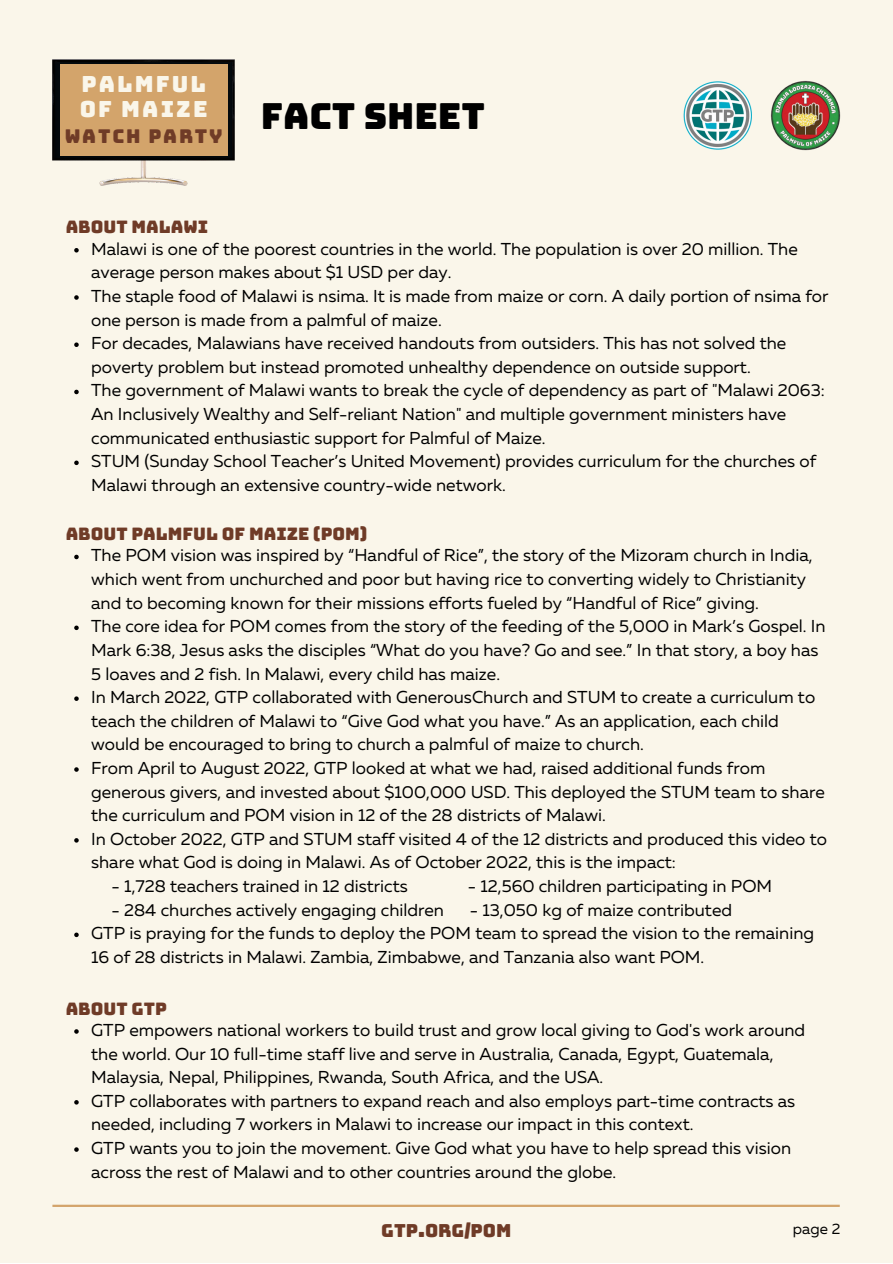
<style>
.page{position:relative;width:893px;height:1264px;background:#fff}
.page>*{position:absolute;margin:0;border:0;box-sizing:border-box;transform-origin:0 0}
.t1{font:22.2px/24.3px "Bungee";letter-spacing:.095em;color:#faf6ea}
.t2{font:19.05px "Bungee";letter-spacing:.095em;color:#6f3b27}
.t3{font:18px "Bungee";color:#6f3b27}
.t4{font:17.25px/23.5px "Muller";color:#000}
.t5{font:17.25px "Bungee";color:#6f3b27}
.t6{font:15px "Muller";color:#000}
</style>
<div class="page">
<div style="left:0;top:0;width:892px;height:1262px;background:#faf6ea"></div>
<img style="left:683px;top:81px;width:69px;height:69px">
<img style="left:770px;top:81px;width:70px;height:69px">
<img style="left:52px;top:59px;width:183px;height:126px">
<div style="left:60px;top:64px;width:167px;height:92px;background:#d3a46b"></div>
<svg style="left:74px;top:248px;width:5px;height:4px"></svg>
<svg style="left:74px;top:295px;width:5px;height:5px"></svg>
<svg style="left:74px;top:342px;width:5px;height:5px"></svg>
<svg style="left:74px;top:390px;width:5px;height:4px"></svg>
<svg style="left:74px;top:460px;width:5px;height:5px"></svg>
<svg style="left:74px;top:554px;width:5px;height:5px"></svg>
<svg style="left:74px;top:625px;width:5px;height:5px"></svg>
<svg style="left:74px;top:696px;width:5px;height:5px"></svg>
<svg style="left:74px;top:767px;width:5px;height:4px"></svg>
<svg style="left:74px;top:838px;width:5px;height:4px"></svg>
<svg style="left:74px;top:932px;width:5px;height:5px"></svg>
<svg style="left:74px;top:1029px;width:5px;height:4px"></svg>
<svg style="left:74px;top:1100px;width:5px;height:4px"></svg>
<svg style="left:74px;top:1147px;width:5px;height:4px"></svg>
<hr style="left:52px;top:1204px;width:787px;height:2px;background:#d3a46b">
<p class="t1" style="left:80px;top:72px;width:129px">PALMFUL<br>OF MAIZE</p>
<p class="t2" style="left:65px;top:126px;width:422px">WATCH PARTY <sup>FACT</sup> <sup>SHEET</sup></p>
<p class="t5" style="left:66px;top:218px;width:144px">ABOUT MALAWI</p>
<p class="t4" style="left:91px;top:238px;width:738px">Malawi is one of the poorest countries in the world. The population is over 20 million. The average person makes about $1 USD per day.<br>The staple food of Malawi is nsima. It is made from maize or corn. A daily portion of nsima for one person is made from a palmful of maize.<br>For decades, Malawians have received handouts from outsiders. This has not solved the poverty problem but instead promoted unhealthy dependence on outside support.<br>The government of Malawi wants to break the cycle of dependency as part of "Malawi 2063:<br>An Inclusively Wealthy and Self-reliant Nation" and multiple government ministers have communicated enthusiastic support for Palmful of Maize.<br>STUM (Sunday School Teacher’s United Movement) provides curriculum for the churches of Malawi through an extensive country-wide network.</p>
<p class="t5" style="left:66px;top:525px;width:303px">ABOUT PALMFUL OF MAIZE (POM)</p>
<p class="t4" style="left:91px;top:545px;width:737px">The POM vision was inspired by “Handful of Rice”, the story of the Mizoram church in India, which went from unchurched and poor but having rice to converting widely to Christianity and to becoming known for their missions efforts fueled by “Handful of Rice” giving.<br>The core idea for POM comes from the story of the feeding of the 5,000 in Mark’s Gospel. In Mark 6:38, Jesus asks the disciples “What do you have? Go and see.” In that story, a boy has 5 loaves and 2 fish. In Malawi, every child has maize.<br>In March 2022, GTP collaborated with GenerousChurch and STUM to create a curriculum to teach the children of Malawi to “Give God what you have.” As an application, each child would be encouraged to bring to church a palmful of maize to church.<br>From April to August 2022, GTP looked at what we had, raised additional funds from generous givers, and invested about $100,000 USD. This deployed the STUM team to share the curriculum and POM vision in 12 of the 28 districts of Malawi.<br>In October 2022, GTP and STUM staff visited 4 of the 12 districts and produced this video to share what God is doing in Malawi. As of October 2022, this is the impact:</p>
<p class="t4" style="left:112px;top:875px;width:298px">- 1,728 teachers trained in 12 districts</p>
<p class="t4" style="left:468px;top:875px;width:306px">- 12,560 children participating in POM</p>
<p class="t4" style="left:112px;top:899px;width:334px">- 284 churches actively engaging children</p>
<p class="t4" style="left:469px;top:899px;width:264px">- 13,050 kg of maize contributed</p>
<p class="t4" style="left:91px;top:923px;width:724px">GTP is praying for the funds to deploy the POM team to spread the vision to the remaining<br>16 of 28 districts in Malawi. Zambia, Zimbabwe, and Tanzania also want POM.</p>
<p class="t5" style="left:66px;top:999px;width:103px">ABOUT GTP</p>
<p class="t4" style="left:91px;top:1019px;width:715px">GTP empowers national workers to build trust and grow local giving to God's work around the world. Our 10 full-time staff live and serve in Australia, Canada, Egypt, Guatemala, Malaysia, Nepal, Philippines, Rwanda, South Africa, and the USA.<br>GTP collaborates with partners to expand reach and also employs part-time contracts as needed, including 7 workers in Malawi to increase our impact in this context.<br>GTP wants you to join the movement. Give God what you have to help spread this vision across the rest of Malawi and to other countries around the globe.</p>
<p class="t3" style="left:381px;top:1220px;width:131px">GTP.ORG/POM</p>
<p class="t6" style="left:792px;top:1222px;width:49px">page 2</p>
</div>
